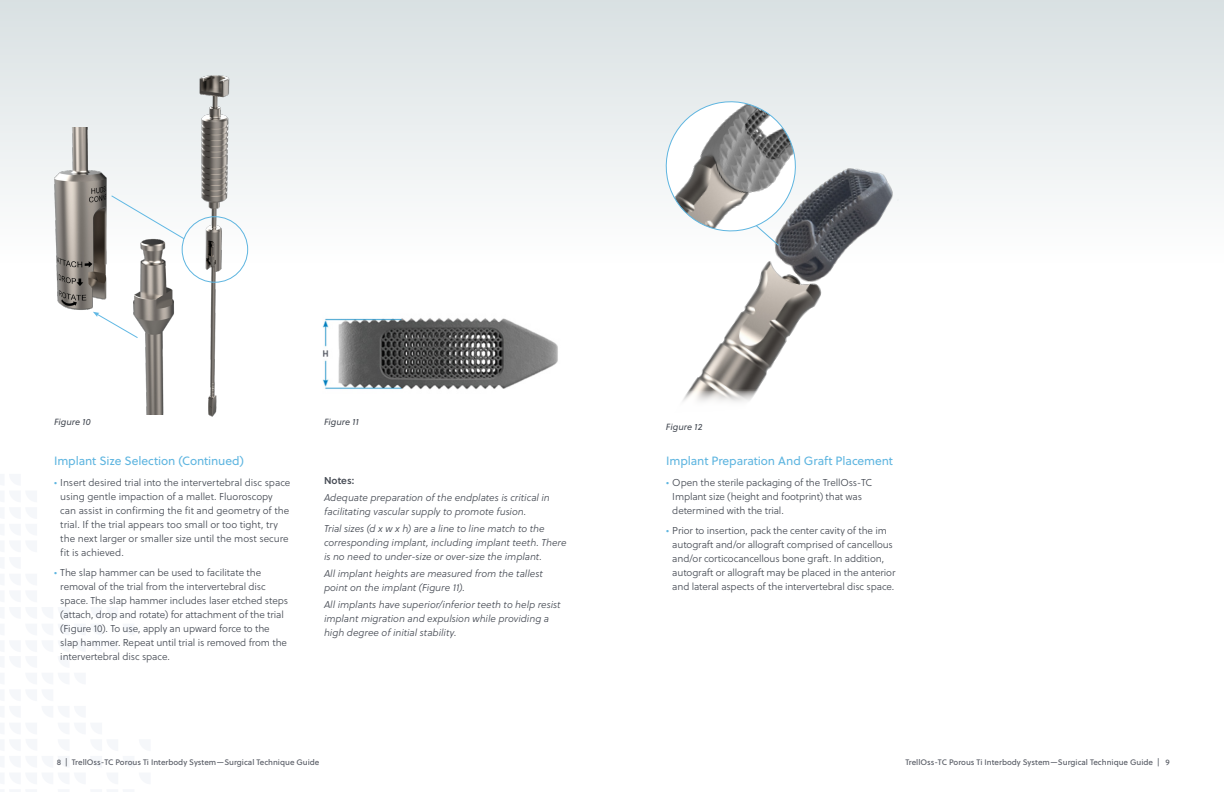
<style>
.page{position:relative;width:1224px;height:792px;background:#fff}
.page>*{position:absolute;margin:0;border:0;box-sizing:border-box;transform-origin:0 0}
.t1{font:12px "Soleil";letter-spacing:-.005em;color:#5eb5e0}
.t2{font:10px/14px "Soleil Lt";letter-spacing:-.01em;color:#464b54}
.Kurt_Tip_Text{font:italic 10px/14px "Soleil Lt";letter-spacing:-.005em;color:#464b54}
.Kurt_Tip_Text-2{font:10px "Soleil Sb";color:#464b54}
.Caption_Line_1{font:italic 9px "Soleil";letter-spacing:.005em;color:#464b54}
.t3{font:8px "Soleil Bk";color:#5b5f68}
.s1{color:#5eb5e0}
</style>
<div class="page">
<div style="left:0;top:0;width:1224px;height:531px;background:linear-gradient(to bottom,#e2e8e9,#fff)"></div>
<img style="left:37px;top:127px;width:89px;height:188px">
<img style="left:119px;top:239px;width:51px;height:176px">
<img style="left:170px;top:66px;width:81px;height:361px">
<svg style="left:93px;top:312px;width:45px;height:26px"></svg>
<div style="left:182px;top:216px;width:66px;height:66px;border:1px solid #5eb5e0;border-radius:50%"></div>
<svg style="left:111px;top:195px;width:74px;height:44px"></svg>
<img style="left:606px;top:125px;width:308px;height:293px">
<svg style="left:660px;top:95px;width:143px;height:151px"></svg>
<div style="left:639px;top:390px;width:252px;height:55px;background:#fff"></div>
<div style="left:613px;top:391px;width:252px;height:56px;background:#fff"></div>
<img style="left:308px;top:300px;width:278px;height:99px">
<p class="Caption_Line_1" style="left:54px;top:416px;width:38px">Figure 10</p>
<p class="Caption_Line_1" style="left:324px;top:416px;width:36px">Figure 11</p>
<p class="Caption_Line_1" style="left:666px;top:421px;width:38px">Figure 12</p>
<p class="t1" style="left:54px;top:452px;width:192px">Implant Size Selection (Continued)</p>
<p class="t1" style="left:666px;top:452px;width:228px">Implant Preparation And Graft Placement</p>
<p class="t2" style="left:60px;top:476px;width:232px;text-indent:-6px"><span class="s1">•</span> Insert desired trial into the intervertebral disc space using gentle impaction of a mallet. Fluoroscopy can assist in confirming the fit and geometry of the trial. If the trial appears too small or too tight, try the next larger or smaller size until the most secure fit is achieved.</p>
<p class="t2" style="left:60px;top:566px;width:229px;text-indent:-6px"><span class="s1">•</span> The slap hammer can be used to facilitate the removal of the trial from the intervertebral disc space. The slap hammer includes laser etched steps (attach, drop and rotate) for attachment of the trial (Figure 10). To use, apply an upward force to the slap hammer. Repeat until trial is removed from the intervertebral disc space.</p>
<p class="Kurt_Tip_Text-2" style="left:324px;top:474px;width:32px">Notes:</p>
<p class="Kurt_Tip_Text" style="left:324px;top:491px;width:227px">Adequate preparation of the endplates is critical in facilitating vascular supply to promote fusion.</p>
<p class="Kurt_Tip_Text" style="left:324px;top:522px;width:244px">Trial sizes (d x w x h) are a line to line match to the corresponding implant, including implant teeth. There is no need to under-size or over-size the implant.</p>
<p class="Kurt_Tip_Text" style="left:324px;top:567px;width:220px">All implant heights are measured from the tallest point on the implant (Figure 11).</p>
<p class="Kurt_Tip_Text" style="left:324px;top:598px;width:238px">All implants have superior/inferior teeth to help resist implant migration and expulsion while providing a high degree of initial stability.</p>
<p class="t2" style="left:672px;top:476px;width:201px;text-indent:-6px"><span class="s1">•</span> Open the sterile packaging of the TrellOss-TC<br>Implant size (height and footprint) that was determined with the trial.</p>
<p class="t2" style="left:672px;top:524px;width:225px;text-indent:-6px"><span class="s1">•</span> Prior to insertion, pack the center cavity of the im autograft and/or allograft comprised of cancellous and/or corticocancellous bone graft. In addition, autograft or allograft may be placed in the anterior and lateral aspects of the intervertebral disc space.</p>
<p class="t3" style="left:57px;top:757px;width:264px">8 | TrellOss-TC Porous Ti Interbody System—Surgical Technique Guide</p>
<p class="t3" style="left:905px;top:757px;width:266px">TrellOss-TC Porous Ti Interbody System—Surgical Technique Guide | 9</p>
</div>
